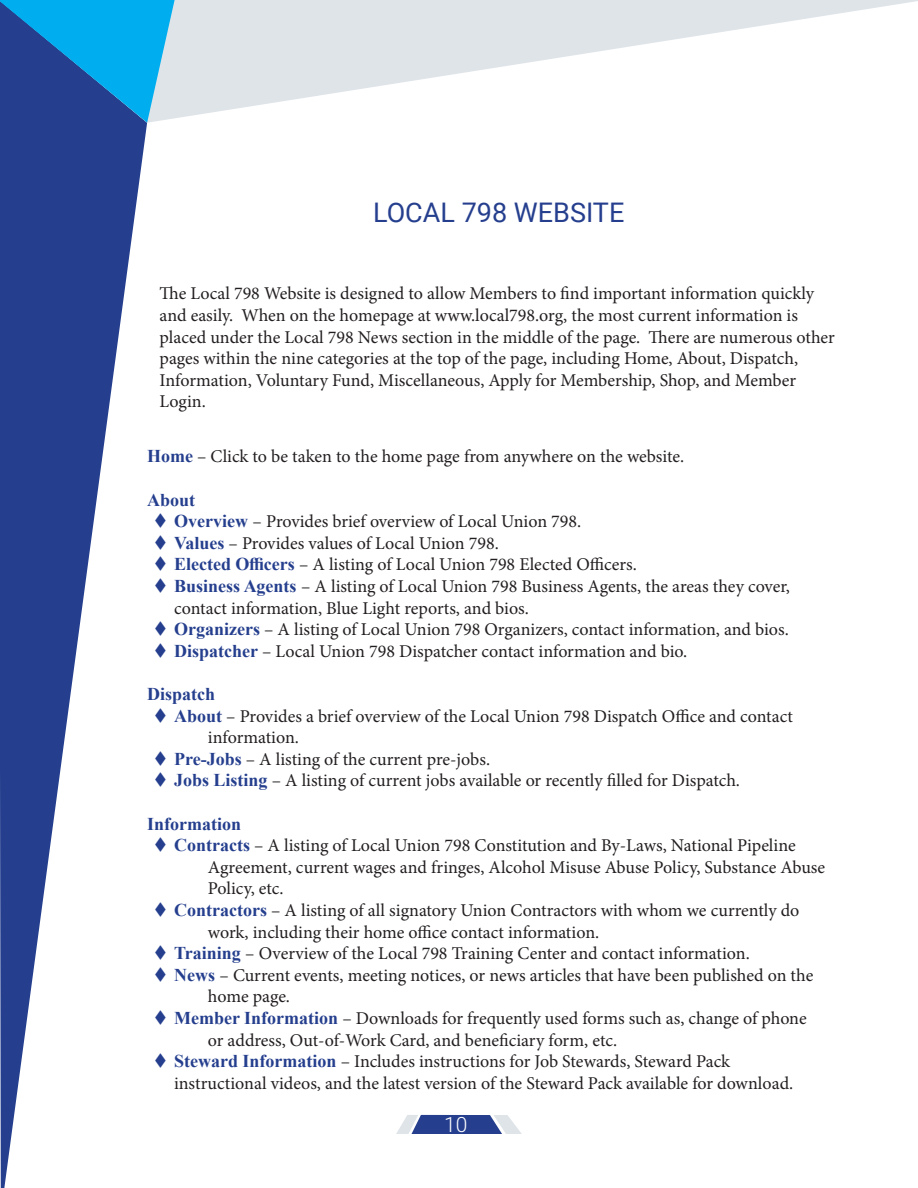
<style>
.page{position:relative;width:918px;height:1188px;background:#fff}
.page>*{position:absolute;margin:0;border:0;box-sizing:border-box;transform-origin:0 0}
.Main_Title_Style{font:27px "Roboto";color:#253f8e}
.Page_Numbers{font:300 21px "Roboto";color:#fff}
.t1{font:18px/21.6px "Minion Pro";color:#231f20}
.t2{font:700 18px "Times New Roman";color:#253f8e}
.s1{font-family:"Times New Roman";font-weight:700;color:#253f8e}
</style>
<div class="page">
<svg style="left:0;top:123px;width:147px;height:1065px"></svg>
<svg style="left:175px;top:0;width:743px;height:118px;fill:#dfe4e9"></svg>
<svg style="left:0;top:0;width:175px;height:123px;background:#1f82c5"></svg>
<svg style="left:396px;top:1115px;width:126px;height:19px;background:#6e7fb2"></svg>
<p class="Main_Title_Style" style="left:373px;top:193px;width:253px">LOCAL 798 WEBSITE</p>
<p class="t1" style="left:160px;top:283px;width:677px">The Local 798 Website is designed to allow Members to find important information quickly and easily. When on the homepage at www.local798.org, the most current information is placed under the Local 798 News section in the middle of the page. There are numerous other pages within the nine categories at the top of the page, including Home, About, Dispatch, Information, Voluntary Fund, Miscellaneous, Apply for Membership, Shop, and Member Login.</p>
<p class="t1" style="left:147px;top:446px;width:539px"><span class="s1">Home</span> – Click to be taken to the home page from anywhere on the website.</p>
<p class="t2" style="left:147px;top:487px;width:50px">About</p>
<p class="t1" style="left:174px;top:511px;width:409px"><span class="s1">Overview</span> – Provides brief overview of Local Union 798.</p>
<p class="t1" style="left:174px;top:532px;width:326px"><span class="s1">Values</span> – Provides values of Local Union 798.</p>
<p class="t1" style="left:174px;top:554px;width:464px"><span class="s1">Elected Officers</span> – A listing of Local Union 798 Elected Officers.</p>
<p class="t1" style="left:174px;top:576px;width:617px"><span class="s1">Business Agents</span> – A listing of Local Union 798 Business Agents, the areas they cover, contact information, Blue Light reports, and bios.</p>
<p class="t1" style="left:174px;top:619px;width:616px"><span class="s1">Organizers</span> – A listing of Local Union 798 Organizers, contact information, and bios.</p>
<p class="t1" style="left:174px;top:640px;width:515px"><span class="s1">Dispatcher</span> – Local Union 798 Dispatcher contact information and bio.</p>
<p class="t2" style="left:147px;top:681px;width:70px">Dispatch</p>
<p class="t1" style="left:208px;top:705px;width:587px;text-indent:-34px"><span class="s1">About</span> – Provides a brief overview of the Local Union 798 Dispatch Office and contact information.</p>
<p class="t1" style="left:174px;top:748px;width:318px"><span class="s1">Pre-Jobs</span> – A listing of the current pre-jobs.</p>
<p class="t1" style="left:174px;top:770px;width:567px"><span class="s1">Jobs Listing</span> – A listing of current jobs available or recently filled for Dispatch.</p>
<p class="t2" style="left:147px;top:811px;width:95px">Information</p>
<p class="t1" style="left:208px;top:835px;width:619px;text-indent:-34px"><span class="s1">Contracts</span> – A listing of Local Union 798 Constitution and By-Laws, National Pipeline<br>Agreement, current wages and fringes, Alcohol Misuse Abuse Policy, Substance Abuse<br>Policy, etc.</p>
<p class="t1" style="left:208px;top:900px;width:593px;text-indent:-34px"><span class="s1">Contractors</span> – A listing of all signatory Union Contractors with whom we currently do work, including their home office contact information.</p>
<p class="t1" style="left:174px;top:943px;width:577px"><span class="s1">Training</span> – Overview of the Local 798 Training Center and contact information.</p>
<p class="t1" style="left:208px;top:964px;width:607px;text-indent:-34px"><span class="s1">News</span> – Current events, meeting notices, or news articles that have been published on the home page.</p>
<p class="t1" style="left:208px;top:1008px;width:600px;text-indent:-34px"><span class="s1">Member Information</span> – Downloads for frequently used forms such as, change of phone or address, Out-of-Work Card, and beneficiary form, etc.</p>
<p class="t1" style="left:174px;top:1051px;width:621px"><span class="s1">Steward Information</span> – Includes instructions for Job Stewards, Steward Pack instructional videos, and the latest version of the Steward Pack available for download.</p>
<p class="Page_Numbers" style="left:444px;top:1110px;width:25px">10</p>
</div>
